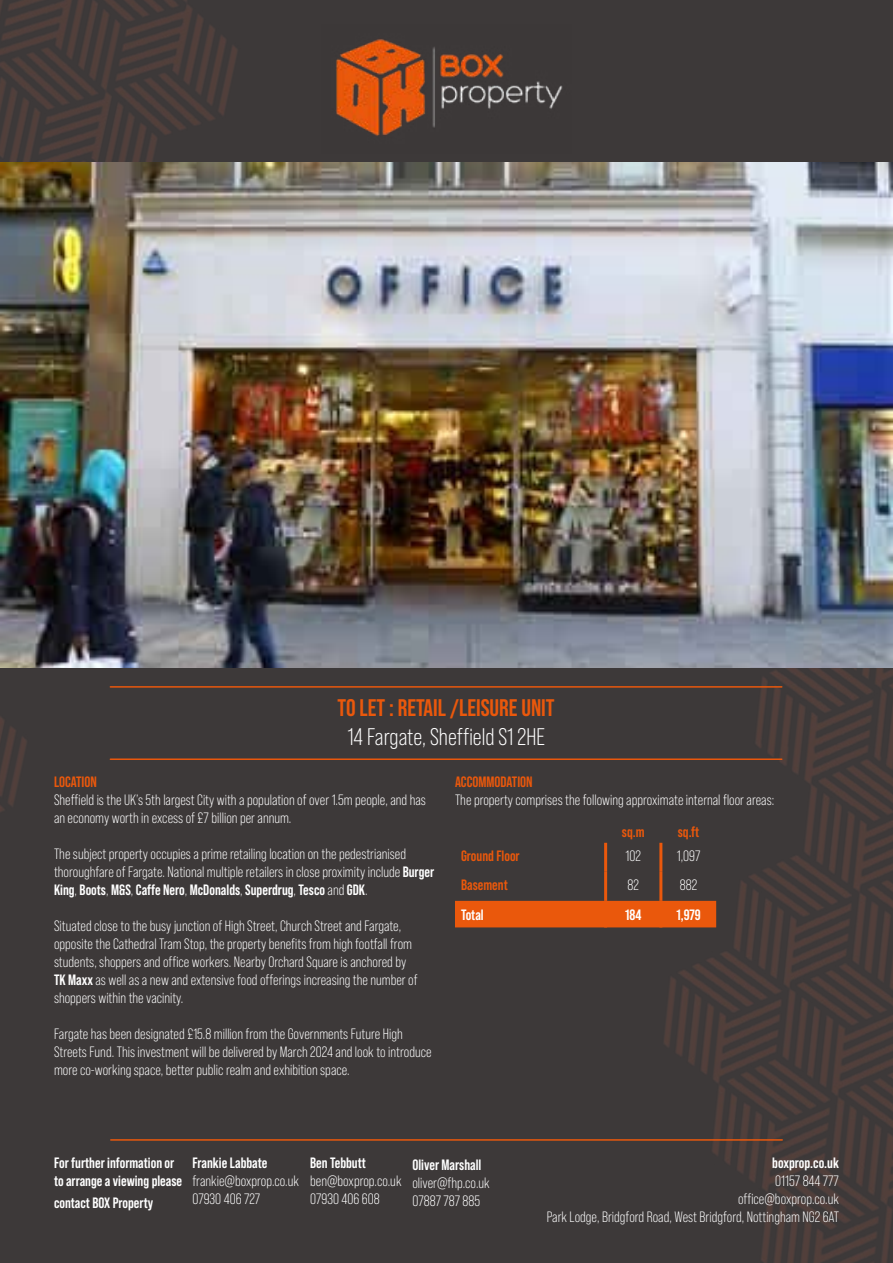
<style>
.page{position:relative;width:893px;height:1263px;background:#3d3939}
.page>*{position:absolute;margin:0;border:0;box-sizing:border-box;transform-origin:0 0}
.t1{font:700 24px "Bebas Neue Pro";color:#ea580c}
.t2{font:24px "Bebas Neue Pro";color:#fff}
.t3{font:15px/18px "Bebas Neue Pro";color:#fff}
.t4{font:700 15px/18px "Bebas Neue Pro";color:#fff}
.t5{font:700 15px "Bebas Neue Pro";color:#ea580c}
.s1{font-weight:700}
</style>
<div class="page">
<img style="left:0;top:0;width:296px;height:812px">
<img style="left:621px;top:162px;width:272px;height:1101px">
<hr style="left:111px;top:1139px;width:671px;height:2px;background:#ea580c">
<img style="left:336px;top:39px;width:227px;height:97px">
<hr style="left:110px;top:758px;width:672px;height:2px;background:#ea580c">
<hr style="left:110px;top:686px;width:672px;height:2px;background:#ea580c">
<img style="left:1px;top:163px;width:891px;height:504px">
<div style="left:455px;top:901px;width:261px;height:26px;background:#ea580c"></div>
<hr style="left:604px;top:843px;width:3px;height:29px;background:#ea580c">
<hr style="left:659px;top:843px;width:3px;height:29px;background:#ea580c">
<hr style="left:604px;top:872px;width:3px;height:29px;background:#ea580c">
<hr style="left:659px;top:872px;width:3px;height:29px;background:#ea580c">
<hr style="left:604px;top:901px;width:3px;height:26px;background:#ea580c">
<hr style="left:659px;top:901px;width:3px;height:26px;background:#ea580c">
<h1 class="t1" style="left:338px;top:694px;width:219px">TO LET : RETAIL /LEISURE UNIT</h1>
<h1 class="t2" style="left:347px;top:723px;width:199px">14 Fargate, Sheffield S1 2HE</h1>
<p class="t5" style="left:54px;top:773px;width:44px">LOCATION</p>
<p class="t3" style="left:54px;top:790px;width:373px">Sheffield is the UK’s 5th largest City with a population of over 1.5m people, and has an economy worth in excess of £7 billion per annum.</p>
<p class="t3" style="left:54px;top:844px;width:382px">The subject property occupies a prime retailing location on the pedestrianised thoroughfare of Fargate. National multiple retailers in close proximity include <span class="s1">Burger<br>King</span>, <span class="s1">Boots</span>, <span class="s1">M&amp;S</span>, <span class="s1">Caffe Nero</span>, <span class="s1">McDonalds</span>, <span class="s1">Superdrug</span>, <span class="s1">Tesco</span> and <span class="s1">GDK</span>.</p>
<p class="t3" style="left:54px;top:916px;width:365px">Situated close to the busy junction of High Street, Church Street and Fargate, opposite the Cathedral Tram Stop, the property benefits from high footfall from students, shoppers and office workers. Nearby Orchard Square is anchored by <span class="s1">TK Maxx</span> as well as a new and extensive food offerings increasing the number of shoppers within the vacinity.</p>
<p class="t3" style="left:54px;top:1024px;width:379px">Fargate has been designated £15.8 million from the Governments Future High<br>Streets Fund. This investment will be delivered by March 2024 and look to introduce more co-working space, better public realm and exhibition space.</p>
<p class="t5" style="left:455px;top:773px;width:79px">ACCOMMODATION</p>
<p class="t3" style="left:455px;top:790px;width:321px">The property comprises the following approximate internal floor areas:</p>
<p class="t5" style="left:622px;top:823px;width:24px">sq.m</p>
<p class="t5" style="left:678px;top:823px;width:23px">sq.ft</p>
<p class="t5" style="left:461px;top:847px;width:60px">Ground Floor</p>
<p class="t3" style="left:626px;top:847px;width:17px">102</p>
<p class="t3" style="left:677px;top:847px;width:25px">1,097</p>
<p class="t5" style="left:461px;top:876px;width:48px">Basement</p>
<p class="t3" style="left:628px;top:876px;width:13px">82</p>
<p class="t3" style="left:680px;top:876px;width:19px">882</p>
<p class="t4" style="left:461px;top:906px;width:24px">Total</p>
<p class="t4" style="left:625px;top:906px;width:18px">184</p>
<p class="t4" style="left:676px;top:906px;width:26px">1,979</p>
<p class="t4" style="left:54px;top:1153px;width:130px">For further information or to arrange a viewing please</p>
<p class="t4" style="left:54px;top:1193px;width:101px">contact BOX Property</p>
<p class="t4" style="left:192px;top:1153px;width:77px">Frankie Labbate</p>
<p class="t3" style="left:192px;top:1172px;width:108px">frankie@boxprop.co.uk<br>07930 406 727</p>
<p class="t4" style="left:310px;top:1153px;width:57px">Ben Tebbutt</p>
<p class="t3" style="left:310px;top:1172px;width:93px">ben@boxprop.co.uk<br>07930 406 608</p>
<p class="t4" style="left:412px;top:1156px;width:70px">Oliver Marshall</p>
<p class="t3" style="left:412px;top:1174px;width:79px">oliver@fhp.co.uk<br>07887 787 885</p>
<p class="t4" style="left:772px;top:1153px;width:68px">boxprop.co.uk</p>
<p class="t3" style="left:547px;top:1172px;width:294px;text-align:right">01157 844 777<br>office@boxprop.co.uk<br>Park Lodge, Bridgford Road, West Bridgford, Nottingham NG2 6AT</p>
</div>
